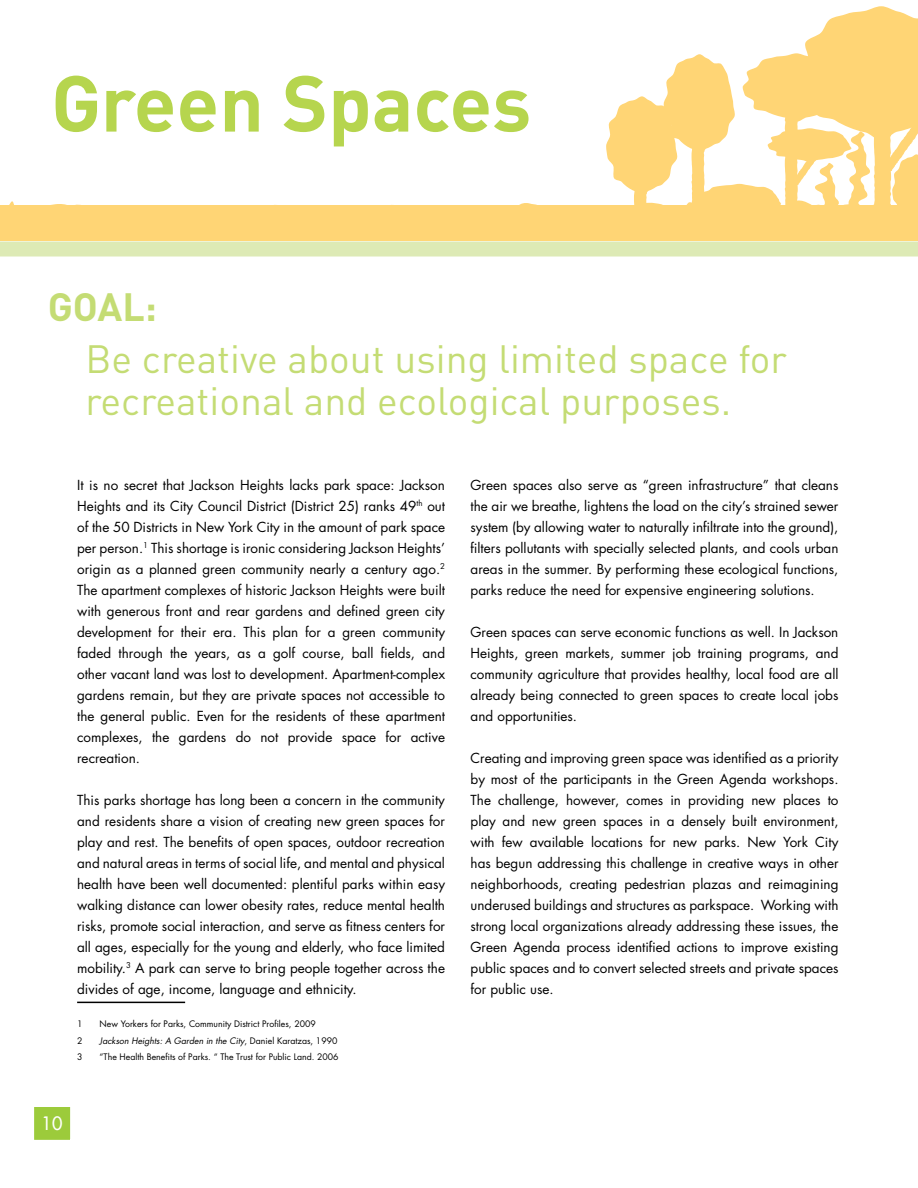
<style>
.page{position:relative;width:918px;height:1188px;background:#fff}
.page>*{position:absolute;margin:0;border:0;box-sizing:border-box;transform-origin:0 0}
.t1{font:700 78px "DIN Pro";color:#b6d54e}
.t2{font:39px/42px "DIN Pro";color:#c4dc74}
.t3{font:700 39px "DIN Pro";color:#c4dc74}
.t4{font:18px "Futura LT";color:#fff}
.t5{font:13.5px/21px "Futura LT";color:#000;text-align:justify}
.t6{font:8.7px/16.5px "Futura LT";color:#000}
.s1{font-style:italic}
</style>
<div class="page">
<div style="left:0;top:206px;width:918px;height:36px;background:#ffd575"></div>
<div style="left:25px;top:1098px;width:54px;height:51px;background:#9ccb3b"></div>
<div style="left:16px;top:1089px;width:72px;height:69px;border:18px solid #fff"></div>
<div style="left:0;top:242px;width:918px;height:14px;background:#ddeab5"></div>
<svg style="left:0;top:201px;width:606px;height:5px"></svg>
<svg style="left:606px;top:6px;width:312px;height:236px"></svg>
<hr style="left:0;top:234px;width:918px;height:4px;background:#ffd575">
<hr style="left:77px;top:1002px;width:108px;height:1px;background:#000">
<h1 class="t1" style="left:51px;top:50px;width:482px">Green Spaces</h1>
<h2 class="t3" style="left:48px;top:280px;width:110px">GOAL:</h2>
<h2 class="t2" style="left:86px;top:337px;width:703px">Be creative about using limited space for recreational and ecological purposes.</h2>
<p class="t5" style="left:77px;top:474px;width:369px;text-align:left">It is no secret that Jackson Heights lacks park space: Jackson Heights and its City Council District (District 25) ranks 49<sup>th</sup> out of the 50 Districts in New York City in the amount of park space per person. This shortage is ironic considering Jackson Heights’ origin as a planned green community nearly a century ago.<br>The apartment complexes of historic Jackson Heights were built with generous front and rear gardens and defined green city development for their era. This plan for a green community faded through the years, as a golf course, ball fields, and other vacant land was lost to development. Apartment-complex gardens remain, but they are private spaces not accessible to the general public. Even for the residents of these apartment complexes, the gardens do not provide space for active recreation.</p>
<p class="t5" style="left:77px;top:789px;width:369px">This parks shortage has long been a concern in the community and residents share a vision of creating new green spaces for play and rest. The benefits of open spaces, outdoor recreation and natural areas in terms of social life, and mental and physical health have been well documented: plentiful parks within easy walking distance can lower obesity rates, reduce mental health risks, promote social interaction, and serve as fitness centers for all ages, especially for the young and elderly, who face limited mobility. A park can serve to bring people together across the divides of age, income, language and ethnicity.</p>
<p class="t6" style="left:100px;top:1016px;width:241px">New Yorkers for Parks, Community District Profiles, 2009<br><span class="s1">Jackson Heights: A Garden in the City</span>, Daniel Karatzas, 1990 “The Health Benefits of Parks. “ The Trust for Public Land. 2006</p>
<h3 class="t4" style="left:42px;top:1112px;width:22px">10</h3>
<p class="t5" style="left:471px;top:474px;width:369px">Green spaces also serve as “green infrastructure” that cleans the air we breathe, lightens the load on the city’s strained sewer system (by allowing water to naturally infiltrate into the ground), filters pollutants with specially selected plants, and cools urban areas in the summer. By performing these ecological functions, parks reduce the need for expensive engineering solutions.</p>
<p class="t5" style="left:471px;top:621px;width:369px">Green spaces can serve economic functions as well. In Jackson Heights, green markets, summer job training programs, and community agriculture that provides healthy, local food are all already being connected to green spaces to create local jobs and opportunities.</p>
<p class="t5" style="left:471px;top:747px;width:369px">Creating and improving green space was identified as a priority by most of the participants in the Green Agenda workshops.<br>The challenge, however, comes in providing new places to play and new green spaces in a densely built environment, with few available locations for new parks. New York City has begun addressing this challenge in creative ways in other neighborhoods, creating pedestrian plazas and reimagining underused buildings and structures as parkspace. Working with strong local organizations already addressing these issues, the Green Agenda process identified actions to improve existing public spaces and to convert selected streets and private spaces for public use.</p>
</div>
